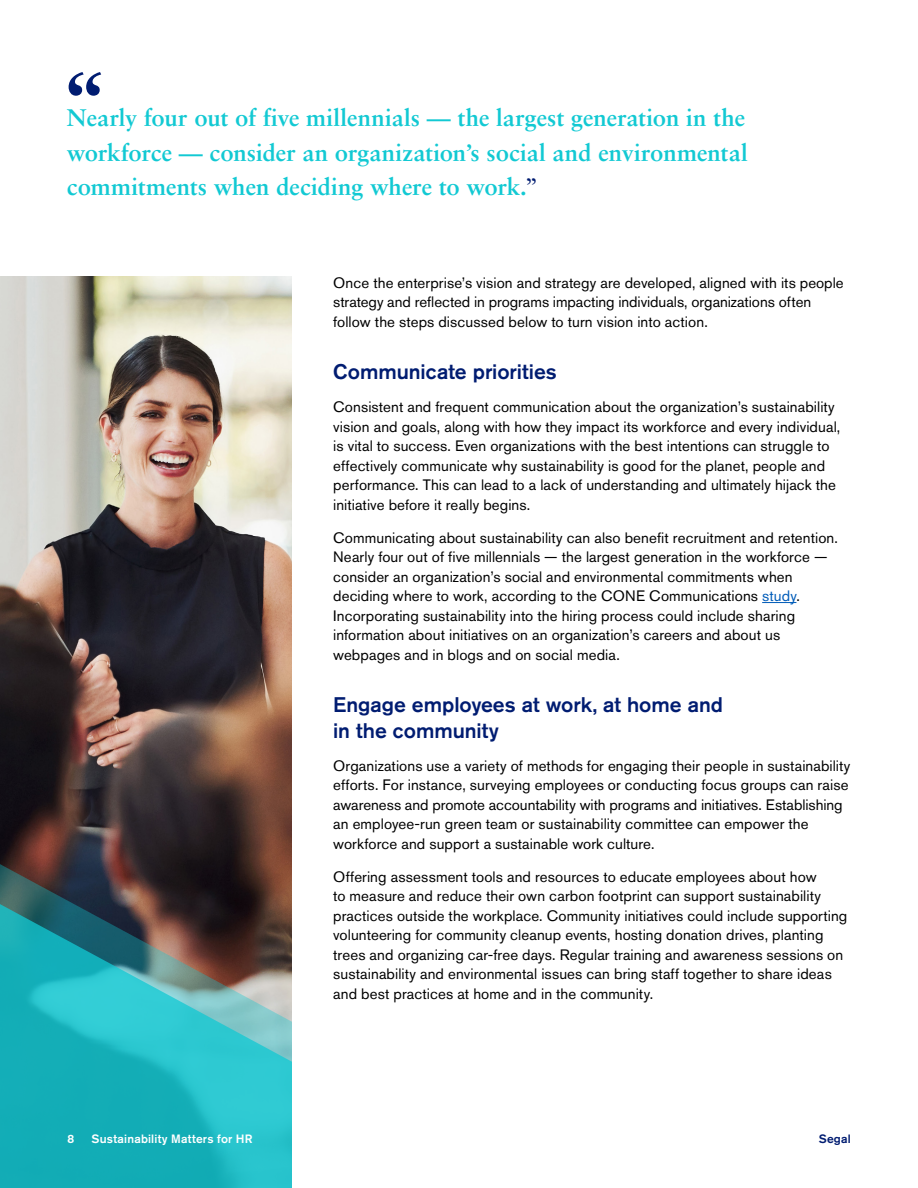
<style>
.page{position:relative;width:918px;height:1188px;background:#fff}
.page>*{position:absolute;margin:0;border:0;box-sizing:border-box;transform-origin:0 0}
.Body_10_13{font:700 84px "Sabon LT Std";color:#001c71}
.Body_10_13-2{font:700 24px/34.5px "Sabon LT Std";letter-spacing:-.005em;color:#12c9d3;text-align:justify}
.H4_Head_2{font:500 21px/25.5px "Akzidenz Grotesk BE";color:#001c71}
.Body_10_13-3{font:15px/19.5px "Akzidenz Grotesk BE";letter-spacing:.005em;color:#000}
.folio_page__s{font:500 12px "Akzidenz Grotesk BE";letter-spacing:.015em;color:#fff}
.folio_page__s-2{font:500 12px "Akzidenz Grotesk BE";letter-spacing:.02em;color:#001c71}
.s1{font-weight:400;color:#001c71}
.s2{color:#005cb9}
</style>
<div class="page">
<img style="left:0;top:276px;width:292px;height:501px">
<svg style="left:0;top:777px;width:292px;height:40px;background:#3b2c2b"></svg>
<svg style="left:0;top:817px;width:292px;height:371px;background:#32878c"></svg>
<hr style="left:762px;top:602px;width:34px;height:1px;background:#005cb9">
<p class="Body_10_13" style="left:62px;top:49px;width:48px">“</p>
<p class="Body_10_13-2" style="left:67px;top:100px;width:682px">Nearly four out of five millennials — the largest generation in the workforce — consider an organization’s social and environmental commitments when deciding where to work.<span class="s1">”</span></p>
<p class="Body_10_13-3" style="left:333px;top:272px;width:512px">Once the enterprise’s vision and strategy are developed, aligned with its people strategy and reflected in programs impacting individuals, organizations often follow the steps discussed below to turn vision into action.</p>
<h4 class="H4_Head_2" style="left:333px;top:359px;width:225px">Communicate priorities</h4>
<p class="Body_10_13-3" style="left:333px;top:397px;width:509px">Consistent and frequent communication about the organization’s sustainability vision and goals, along with how they impact its workforce and every individual, is vital to success. Even organizations with the best intentions can struggle to effectively communicate why sustainability is good for the planet, people and performance. This can lead to a lack of understanding and ultimately hijack the initiative before it really begins.</p>
<p class="Body_10_13-3" style="left:333px;top:527px;width:506px">Communicating about sustainability can also benefit recruitment and retention.<br>Nearly four out of five millennials — the largest generation in the workforce — consider an organization’s social and environmental commitments when deciding where to work, according to the CONE Communications <span class="s2">study</span>.<br>Incorporating sustainability into the hiring process could include sharing information about initiatives on an organization’s careers and about us webpages and in blogs and on social media.</p>
<h4 class="H4_Head_2" style="left:333px;top:692px;width:391px">Engage employees at work, at home and in the community</h4>
<p class="Body_10_13-3" style="left:333px;top:755px;width:519px">Organizations use a variety of methods for engaging their people in sustainability efforts. For instance, surveying employees or conducting focus groups can raise awareness and promote accountability with programs and initiatives. Establishing an employee-run green team or sustainability committee can empower the workforce and support a sustainable work culture.</p>
<p class="Body_10_13-3" style="left:333px;top:866px;width:516px">Offering assessment tools and resources to educate employees about how<br>to measure and reduce their own carbon footprint can support sustainability practices outside the workplace. Community initiatives could include supporting volunteering for community cleanup events, hosting donation drives, planting trees and organizing car-free days. Regular training and awareness sessions on sustainability and environmental issues can bring staff together to share ideas and best practices at home and in the community.</p>
<p class="folio_page__s" style="left:68px;top:1131px;width:8px">8</p>
<p class="folio_page__s" style="left:92px;top:1131px;width:163px">Sustainability Matters for HR</p>
<p class="folio_page__s-2" style="left:819px;top:1131px;width:34px">Segal</p>
</div>
